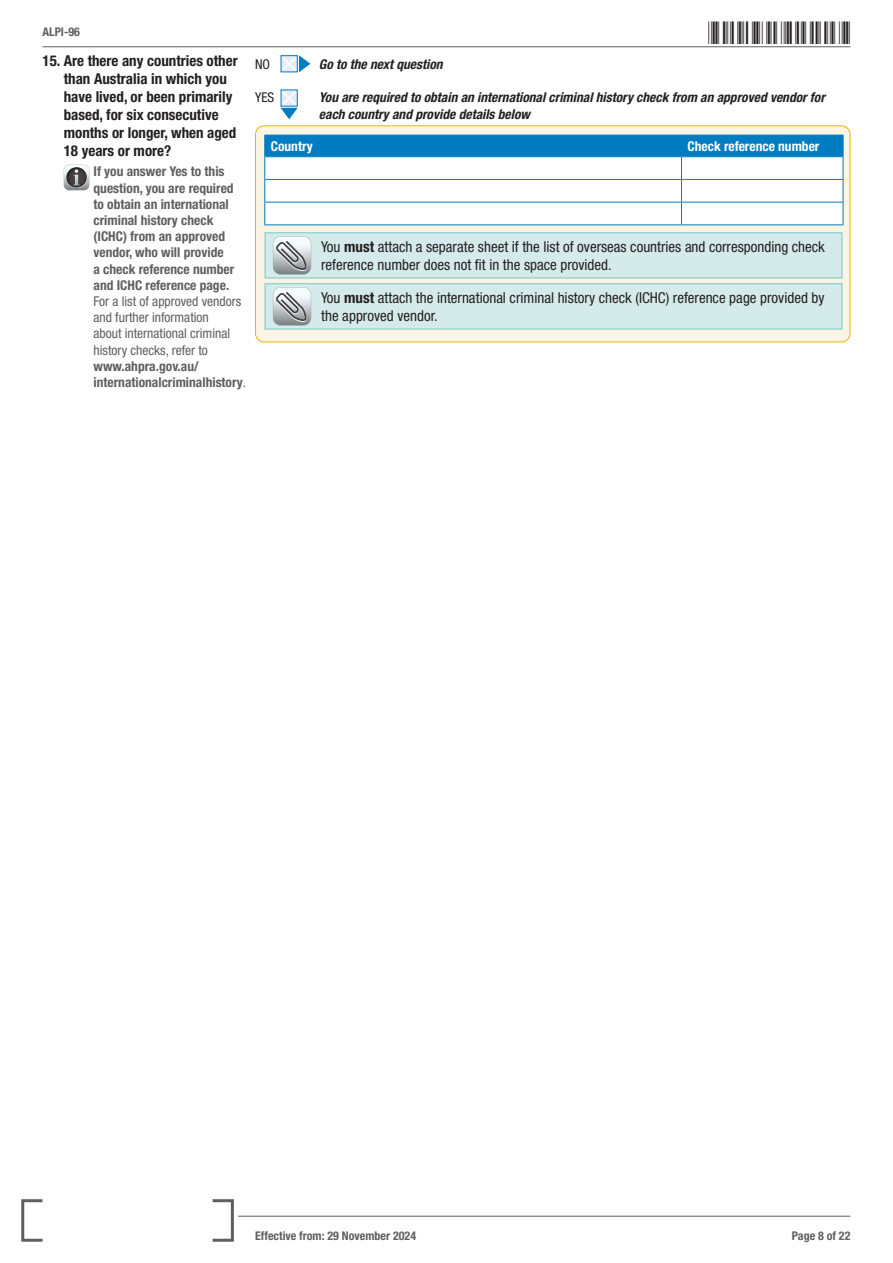
<style>
.page{position:relative;width:893px;height:1263px;background:#fff}
.page>*{position:absolute;margin:0;border:0;box-sizing:border-box;transform-origin:0 0}
.t1{font:30px "Free 3 of 9";letter-spacing:.1em;color:#231f20}
.attachment_box_text{font:condensed 15px/18px "Helvetica Neue LT Std";color:#231f20}
.Questions{font:700 condensed 15px/18px "Helvetica Neue LT Std";color:#231f20}
.Question_additional_info{font:700 condensed 13.5px/16.2px "Helvetica Neue LT Std";color:#5f5f62}
.Answer{font:italic 700 condensed 13.5px/16.2px "Helvetica Neue LT Std";color:#231f20}
.Question_additional_info-2{font:700 condensed 13.5px "Helvetica Neue LT Std";color:#fff}
.Answer-2{font:condensed 13.5px "Helvetica Neue LT Std";color:#231f20}
.t2{font:700 condensed 12px "Helvetica Neue LT Std";color:#5f5f62}
.s1{font-weight:400}
.s2{font-weight:700}
</style>
<div class="page">
<svg style="left:21px;top:1199px;width:213px;height:43px"></svg>
<hr style="left:238px;top:1216px;width:612px;height:1px;background:#5f5f62">
<hr style="left:43px;top:47px;width:807px;height:1px;background:#5f5f62">
<svg style="left:64px;top:165px;width:25px;height:25px"></svg>
<svg style="left:281px;top:55px;width:29px;height:17px"></svg>
<svg style="left:281px;top:90px;width:17px;height:29px"></svg>
<div style="left:255px;top:126px;width:595px;height:216px;background:#fcf5e4;border-radius:9px"></div>
<svg style="left:264px;top:135px;width:580px;height:90px;background:#b9dbee"></svg>
<hr style="left:264px;top:224px;width:417px;height:1px;background:#007cc2">
<hr style="left:681px;top:224px;width:162px;height:1px;background:#007cc2">
<div style="left:265px;top:233px;width:577px;height:45px;background:#d5ebeb"></div>
<div style="left:264px;top:232px;width:579px;height:47px;border:2px solid #9bd3d3"></div>
<svg style="left:273px;top:236px;width:38px;height:38px"></svg>
<div style="left:265px;top:284px;width:577px;height:45px;background:#d5ebeb"></div>
<div style="left:264px;top:283px;width:579px;height:47px;border:2px solid #9bd3d3"></div>
<svg style="left:273px;top:287px;width:38px;height:38px"></svg>
<div style="left:255px;top:125px;width:595px;height:217px;border:1px solid #efb211;border-radius:9px"></div>
<p class="t2" style="left:43px;top:25px;width:39px">ALPI-96</p>
<p class="Questions" style="left:43px;top:51px;width:197px">15. Are there any countries other</p>
<p class="Questions" style="left:64px;top:69px;width:174px">than Australia in which you have lived, or been primarily based, for six consecutive months or longer, when aged<br>18 years or more?</p>
<p class="Question_additional_info" style="left:94px;top:163px;width:154px">If you answer Yes to this question, you are required to obtain an international criminal history check (ICHC) from an approved vendor, who will provide<br>a check reference number and ICHC reference page.<br><span class="s1">For a list of approved vendors and further information<br>about international criminal history checks, refer to </span>www.ahpra.gov.au/ internationalcriminalhistory<span class="s1">.</span></p>
<h1 class="t1" style="left:709px;top:16px;width:143px">*ALPI-968*</h1>
<p class="Answer-2" style="left:255px;top:57px;width:17px">NO</p>
<p class="Answer" style="left:319px;top:56px;width:125px">Go to the next question</p>
<p class="Answer-2" style="left:255px;top:90px;width:21px">YES</p>
<p class="Answer" style="left:319px;top:90px;width:507px">You are required to obtain an international criminal history check from an approved vendor for each country and provide details below</p>
<p class="Question_additional_info-2" style="left:271px;top:138px;width:43px">Country</p>
<p class="Question_additional_info-2" style="left:687px;top:138px;width:133px">Check reference number</p>
<p class="attachment_box_text" style="left:321px;top:237px;width:505px">You <span class="s2">must</span> attach a separate sheet if the list of overseas countries and corresponding check reference number does not fit in the space provided.</p>
<p class="attachment_box_text" style="left:321px;top:288px;width:505px">You <span class="s2">must</span> attach the international criminal history check (ICHC) reference page provided by the approved vendor.</p>
<p class="t2" style="left:255px;top:1228px;width:162px">Effective from: 29 November 2024</p>
<p class="t2" style="left:792px;top:1228px;width:60px">Page 8 of 22</p>
</div>
